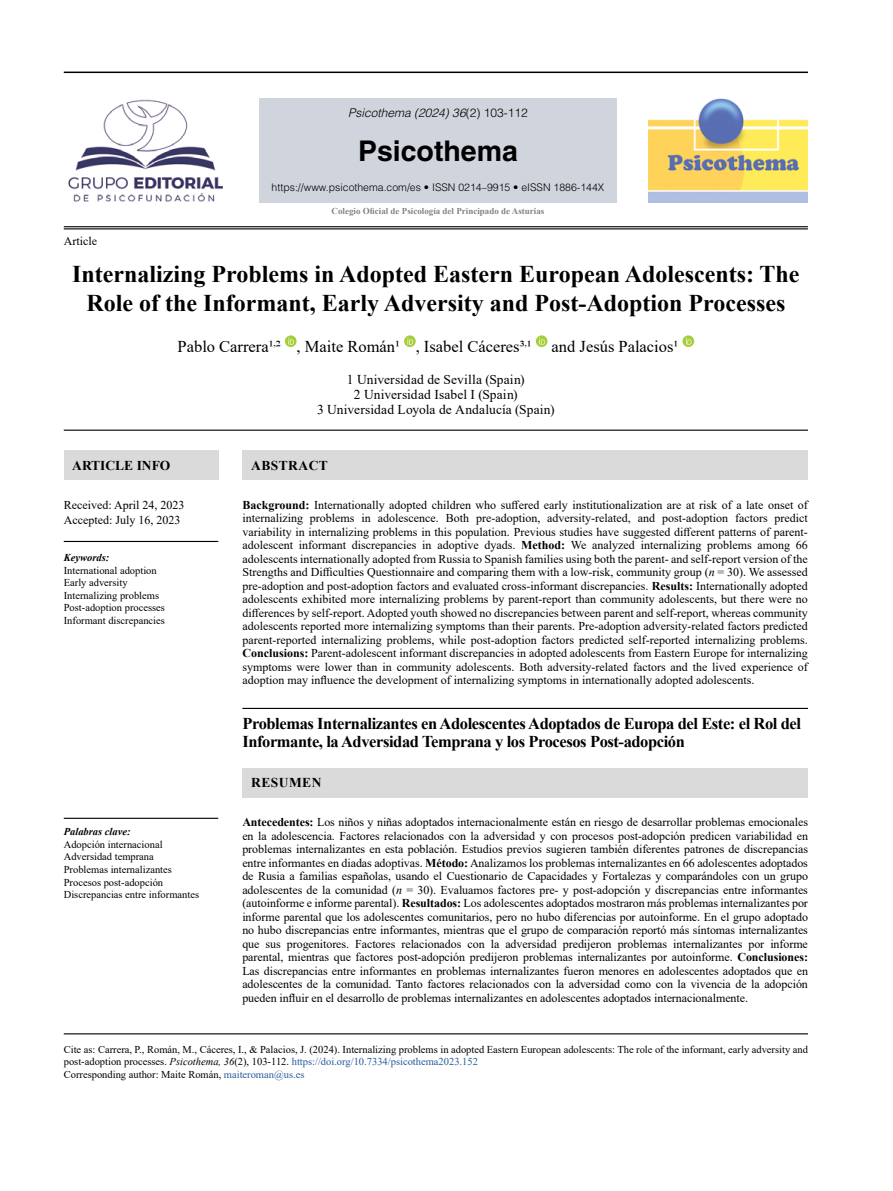
<style>
.page{position:relative;width:893px;height:1191px;background:#fff}
.page>*{position:absolute;margin:0;border:0;box-sizing:border-box;transform-origin:0 0}
.t1{font:700 28.5px "Helvetica LT Std";color:#000}
.t2{font:700 24px/28.8px "Times New Roman";color:#000;text-align:center}
.t3{font:700 16.5px/18px "Times New Roman";letter-spacing:-.025em;color:#000}
.t4{font:16.5px "Times New Roman";color:#000}
.t5{font:13.5px/15px "Times New Roman";letter-spacing:.01em;color:#000;text-align:center}
.t6{font:700 13.5px "Times New Roman";letter-spacing:.035em;color:#000}
.t7{font:700 13.5px "Times New Roman";color:#000}
.t8{font:12px/13.5px "Times New Roman";color:#000;text-align:justify}
.t9{font:italic 300 12px "Helvetica LT Std";color:#000}
.t10{font:10.5px/12.6px "Times New Roman";color:#000}
.t11{font:300 10.5px "Helvetica LT Std";color:#000}
.t12{font:italic 700 10.5px "Times New Roman";color:#000}
.t13{font:700 9px "Times New Roman";color:#808285}
.s1{font-style:normal}
.s2{font-weight:700}
.s3{font-style:italic}
.s4{color:#275b9b}
</style>
<div class="page">
<hr style="left:64px;top:429px;width:744px;height:2px;background:#000">
<hr style="left:64px;top:1033px;width:744px;height:1px;background:#000">
<hr style="left:64px;top:817px;width:154px;height:2px;background:#000">
<hr style="left:242px;top:708px;width:566px;height:1px;background:#000">
<hr style="left:64px;top:541px;width:154px;height:1px;background:#000">
<div style="left:242px;top:450px;width:566px;height:30px;background:#dadada"></div>
<div style="left:64px;top:450px;width:154px;height:30px;background:#dadada"></div>
<svg style="left:285px;top:335px;width:12px;height:12px"></svg>
<svg style="left:288px;top:337px;width:6px;height:8px"></svg>
<svg style="left:404px;top:335px;width:12px;height:12px"></svg>
<svg style="left:407px;top:337px;width:6px;height:8px"></svg>
<div style="left:536px;top:335px;width:11px;height:12px;background:#a6ce39;border-radius:50%"></div>
<svg style="left:539px;top:337px;width:6px;height:8px"></svg>
<svg style="left:682px;top:335px;width:12px;height:12px"></svg>
<svg style="left:686px;top:337px;width:5px;height:8px"></svg>
<hr style="left:64px;top:226px;width:744px;height:1px;background:#000">
<hr style="left:64px;top:72px;width:744px;height:1px;background:#000">
<hr style="left:64px;top:228px;width:744px;height:1px;background:#000">
<div style="left:259px;top:98px;width:358px;height:105px;background:#d0d4dd"></div>
<img style="left:68px;top:99px;width:155px;height:103px">
<img style="left:648px;top:98px;width:160px;height:105px">
<div style="left:242px;top:768px;width:566px;height:29px;background:#dadada"></div>
<p class="t9" style="left:348px;top:105px;width:181px">Psicothema (2024) 36<span class="s1">(2) 103-112</span></p>
<h1 class="t1" style="left:358px;top:133px;width:161px">Psicothema</h1>
<p class="t11" style="left:272px;top:181px;width:334px">https://www.psicothema.com/es • ISSN 0214–9915 • eISSN 1886-144X</p>
<p class="t8" style="left:64px;top:234px;width:35px">Article</p>
<p class="t13" style="left:332px;top:205px;width:214px">Colegio Oficial de Psicología del Principado de Asturias</p>
<h2 class="t2" style="left:72px;top:259px;width:729px">Internalizing Problems in Adopted Eastern European Adolescents: The<br>Role of the Informant, Early Adversity and Post-Adoption Processes</h2>
<h3 class="t4" style="left:178px;top:334px;width:502px">Pablo Carrera1<sup>,</sup>2 , Maite Román1 , Isabel Cáceres3<sup>,</sup>1 and Jesús Palacios1</h3>
<p class="t5" style="left:317px;top:371px;width:239px">1 Universidad de Sevilla (Spain)<br>2 Universidad Isabel I (Spain)<br>3 Universidad Loyola de Andalucía (Spain)</p>
<p class="t7" style="left:72px;top:456px;width:100px">ARTICLE INFO</p>
<p class="t8" style="left:64px;top:496px;width:122px;line-height:15px">Received: April 24, 2023<br>Accepted: July 16, 2023</p>
<p class="t12" style="left:64px;top:550px;width:47px">Keywords:</p>
<p class="t10" style="left:64px;top:563px;width:103px">International adoption<br>Early adversity<br>Internalizing problems<br>Post-adoption processes<br>Informant discrepancies</p>
<p class="t12" style="left:64px;top:824px;width:68px">Palabras clave:</p>
<p class="t10" style="left:64px;top:837px;width:137px">Adopción internacional<br>Adversidad temprana<br>Problemas internalizantes<br>Procesos post-adopción<br>Discrepancias entre informantes</p>
<p class="t6" style="left:251px;top:456px;width:78px">ABSTRACT</p>
<p class="t8" style="left:242px;top:497px;width:567px"><span class="s2">Background:</span> Internationally adopted children who suffered early institutionalization are at risk of a late onset of internalizing problems in adolescence. Both pre-adoption, adversity-related, and post-adoption factors predict variability in internalizing problems in this population. Previous studies have suggested different patterns of parent&shy;adolescent informant discrepancies in adoptive dyads. <span class="s2">Method:</span> We analyzed internalizing problems among 66 adolescents internationally adopted from Russia to Spanish families using both the parent- and self-report version of the Strengths and Difficulties Questionnaire and comparing them with a low-risk, community group (<span class="s3">n</span> = 30). We assessed pre-adoption and post-adoption factors and evaluated cross-informant discrepancies. <span class="s2">Results:</span> Internationally adopted adolescents exhibited more internalizing problems by parent-report than community adolescents, but there were no differences by self-report. Adopted youth showed no discrepancies between parent and self-report, whereas community adolescents reported more internalizing symptoms than their parents. Pre-adoption adversity-related factors predicted parent-reported internalizing problems, while post-adoption factors predicted self-reported internalizing problems.<br><span class="s2">Conclusions:</span> Parent-adolescent informant discrepancies in adopted adolescents from Eastern Europe for internalizing symptoms were lower than in community adolescents. Both adversity-related factors and the lived experience of adoption may influence the development of internalizing symptoms in internationally adopted adolescents.</p>
<h3 class="t3" style="left:242px;top:714px;width:560px">Problemas Internalizantes en Adolescentes Adoptados de Europa del Este: el Rol del<br>Informante, la Adversidad Temprana y los Procesos Post-adopción</h3>
<p class="t6" style="left:251px;top:773px;width:72px">RESUMEN</p>
<p class="t8" style="left:242px;top:815px;width:567px"><span class="s2">Antecedentes:</span> Los niños y niñas adoptados internacionalmente están en riesgo de desarrollar problemas emocionales en la adolescencia. Factores relacionados con la adversidad y con procesos post-adopción predicen variabilidad en problemas internalizantes en esta población. Estudios previos sugieren también diferentes patrones de discrepancias entre informantes en diadas adoptivas. <span class="s2">Método:</span> Analizamos los problemas internalizantes en 66 adolescentes adoptados de Rusia a familias españolas, usando el Cuestionario de Capacidades y Fortalezas y comparándoles con un grupo adolescentes de la comunidad (<span class="s3">n</span> = 30). Evaluamos factores pre- y post-adopción y discrepancias entre informantes (autoinforme e informe parental). <span class="s2">Resultados:</span> Los adolescentes adoptados mostraron más problemas internalizantes por informe parental que los adolescentes comunitarios, pero no hubo diferencias por autoinforme. En el grupo adoptado no hubo discrepancias entre informantes, mientras que el grupo de comparación reportó más síntomas internalizantes que sus progenitores. Factores relacionados con la adversidad predijeron problemas internalizantes por informe parental, mientras que factores post-adopción predijeron problemas internalizantes por autoinforme. <span class="s2">Conclusiones:<br></span>Las discrepancias entre informantes en problemas internalizantes fueron menores en adolescentes adoptados que en adolescentes de la comunidad. Tanto factores relacionados con la adversidad como con la vivencia de la adopción pueden influir en el desarrollo de problemas internalizantes en adolescentes adoptados internacionalmente.</p>
<p class="t10" style="left:64px;top:1042px;width:746px">Cite as: Carrera, P., Román, M., Cáceres, I., &amp; Palacios, J. (2024). Internalizing problems in adopted Eastern European adolescents: The role of the informant, early adversity and post-adoption processes. <span class="s3">Psicothema, 36</span>(2), 103-112. <span class="s4">https://doi.org/10.7334/psicothema2023.152<br></span>Corresponding author: Maite Román, <span class="s4">maiteroman@us.es</span></p>
</div>
